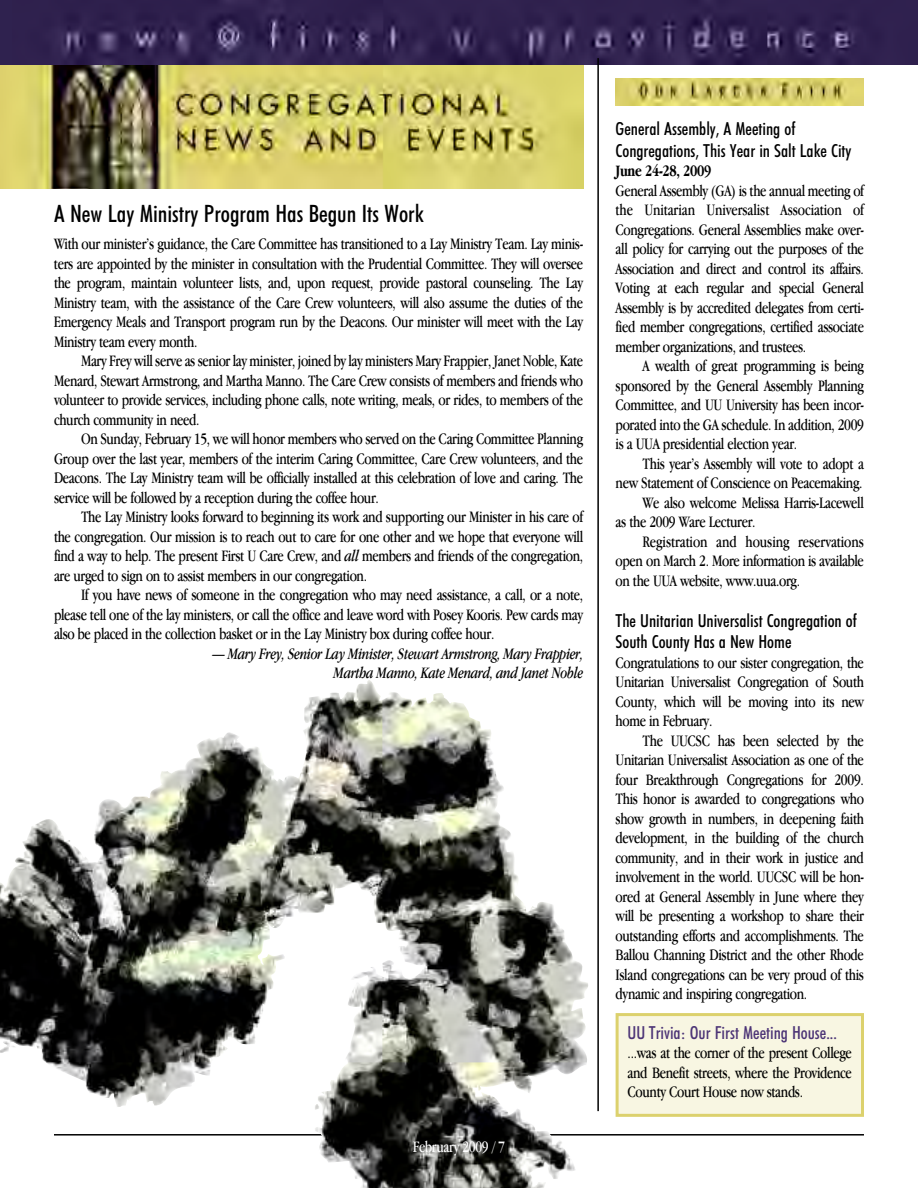
<style>
.page{position:relative;width:918px;height:1188px;background:#fff}
.page>*{position:absolute;margin:0;border:0;box-sizing:border-box;transform-origin:0 0}
.t1{font:24px "Futuri Condensed Regular SWFTE";color:#000}
.t2{font:18px/21.6px "Futuri Condensed Regular SWFTE";color:#000}
.t3{font:18px "Futuri Condensed Regular SWFTE";color:#4c3476}
.t4{font:16.5px/19.5px "Garamand Condensed Regular SWFTE";letter-spacing:-.02em;color:#000;text-align:justify;scale:1.05 1}
.t5{font:16.5px/19.5px "Garamand Condensed Italic SWFTE";letter-spacing:-.02em;color:#000;text-align:right;scale:1.05 1}
.t6{font:16.5px "Garamand Condensed Bold SWFTE";letter-spacing:-.02em;color:#000;scale:1.05 1}
.t7{font:16.5px "Garamand Condensed Regular SWFTE";letter-spacing:-.02em;color:#fff;scale:1.05 1}
.s1{font-family:"Garamand Condensed Italic SWFTE"}
</style>
<div class="page">
<img style="left:0;top:65px;width:583px;height:124px">
<img style="left:12px;top:0;width:906px;height:65px">
<img style="left:0;top:0;width:12px;height:65px">
<hr style="left:54px;top:1134px;width:810px;height:2px;background:#000">
<hr style="left:597px;top:58px;width:2px;height:1053px;background:#000">
<svg style="left:616px;top:105px;width:248px;height:1px"></svg>
<img style="left:616px;top:78px;width:248px;height:27px">
<img style="left:0;top:680px;width:591px;height:499px">
<div style="left:619px;top:1016px;width:242px;height:98px;background:#f8f6e2"></div>
<div style="left:616px;top:1013px;width:248px;height:104px;border:3px solid #dcd16d"></div>
<h1 class="t1" style="left:54px;top:200px;width:371px">A New Lay Ministry Program Has Begun Its Work</h1>
<p class="t4" style="left:54px;top:234px;width:506px">With our minister’s guidance, the Care Committee has transitioned to a Lay Ministry Team. Lay minis&shy;ters are appointed by the minister in consultation with the Prudential Committee. They will oversee the program, maintain volunteer lists, and, upon request, provide pastoral counseling. The Lay Ministry team, with the assistance of the Care Crew volunteers, will also assume the duties of the Emergency Meals and Transport program run by the Deacons. Our minister will meet with the Lay Ministry team every month.</p>
<p class="t4" style="left:54px;top:351px;width:506px;text-indent:27px">MaryFreywillserveasseniorlayminister, joined bylayministersMaryFrappier, Janet Noble, Kate Menard, Stewart Armstrong, and Martha Manno. The Care Crew consists of members and friends who volunteer to provide services, including phone calls, note writing, meals, or rides, to members of the church community in need.</p>
<p class="t4" style="left:54px;top:429px;width:506px;text-indent:27px">On Sunday, February 15, we will honor members who served on the Caring Committee Planning Group over the last year, members of the interim Caring Committee, Care Crew volunteers, and the Deacons. The Lay Ministry team will be officially installed at this celebration of love and caring. The service will be followed by a reception during the coffee hour.</p>
<p class="t4" style="left:54px;top:507px;width:505px;text-indent:27px">The Lay Ministry looks forward to beginning its work and supporting our Minister in his care of the congregation. Our mission is to reach out to care for one other and we hope that everyone will find a way to help. The present First U Care Crew, and <span class="s1">all</span> members and friends of the congregation, are urged to sign on to assist members in our congregation.</p>
<p class="t4" style="left:54px;top:585px;width:506px;text-indent:27px">If you have news of someone in the congregation who may need assistance, a call, or a note, please tell one of the lay ministers, or call the office and leave word with Posey Kooris. Pew cards may also be placed in the collection basket or in the Lay Ministry box during coffee hour.</p>
<p class="t5" style="left:212px;top:644px;width:355px">— Mary Frey, Senior Lay Minister, Stewart Armstrong, Mary Frappier,<br>Martha Manno, Kate Menard, and Janet Noble</p>
<p class="t7" style="left:413px;top:1137px;width:89px">February 2009 / 7</p>
<p class="t2" style="left:616px;top:118px;width:237px">General Assembly, A Meeting of<br>Congregations, This Year in Salt Lake City</p>
<p class="t6" style="left:616px;top:161px;width:93px">June 24-28, 2009</p>
<p class="t4" style="left:616px;top:180px;width:238px">General Assembly (GA) is the annual meeting of the Unitarian Universalist Association of Congregations. General Assemblies make over&shy;all policy for carrying out the purposes of the Association and direct and control its affairs.<br>Voting at each regular and special General Assembly is by accredited delegates from certi&shy;fied member congregations, certified associate member organizations, and trustees.</p>
<p class="t4" style="left:616px;top:356px;width:238px;text-indent:27px">A wealth of great programming is being sponsored by the General Assembly Planning Committee, and UU University has been incor&shy;porated into the GA schedule. In addition, 2009 is a UUA presidential election year.</p>
<p class="t4" style="left:643px;top:453px;width:212px">This year's Assembly will vote to adopt a</p>
<p class="t4" style="left:616px;top:473px;width:237px">new Statement of Conscience on Peacemaking.</p>
<p class="t4" style="left:643px;top:492px;width:212px">We also welcome Melissa Harris-Lacewell</p>
<p class="t4" style="left:616px;top:512px;width:135px">as the 2009 Ware Lecturer.</p>
<p class="t4" style="left:643px;top:531px;width:212px">Registration and housing reservations</p>
<p class="t4" style="left:616px;top:551px;width:238px">open on March 2. More information is available</p>
<p class="t4" style="left:616px;top:570px;width:177px">on the UUA website, www.uua.org.</p>
<p class="t2" style="left:616px;top:610px;width:243px">The Unitarian Universalist Congregation of<br>South County Has a New Home</p>
<p class="t4" style="left:616px;top:652px;width:238px">Congratulations to our sister congregation, the Unitarian Universalist Congregation of South County, which will be moving into its new home in February.</p>
<p class="t4" style="left:616px;top:730px;width:238px;text-indent:27px">The UUCSC has been selected by the Unitarian Universalist Association as one of the four Breakthrough Congregations for 2009.<br>This honor is awarded to congregations who show growth in numbers, in deepening faith development, in the building of the church community, and in their work in justice and involvement in the world. UUCSC will be hon&shy;ored at General Assembly in June where they will be presenting a workshop to share their outstanding efforts and accomplishments. The Ballou Channing District and the other Rhode Island congregations can be very proud of this dynamic and inspiring congregation.</p>
<p class="t3" style="left:628px;top:1022px;width:211px">UU Trivia: Our First Meeting House...</p>
<p class="t4" style="left:628px;top:1043px;width:215px">...was at the corner of the present College and Benefit streets, where the Providence County Court House now stands.</p>
</div>
